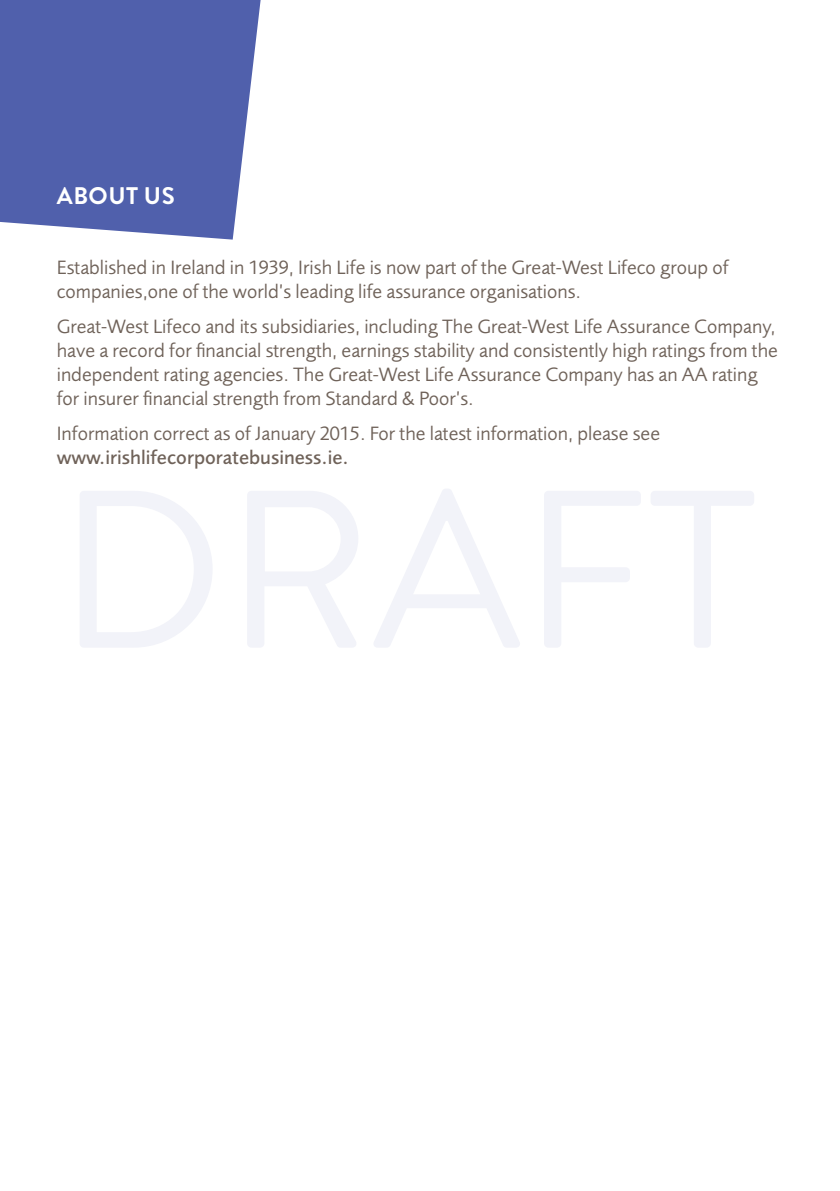
<style>
.page{position:relative;width:840px;height:1191px;background:#fff}
.page>*{position:absolute;margin:0;border:0;box-sizing:border-box;transform-origin:0 0}
.t1{font:700 24px "Brandon Grotesque";letter-spacing:.02em;color:#fff}
.t2{font:20px/24px "Foundry Sans";color:#6f6259}
.t3{font:500 20px "Foundry Sans";color:#6f6259}
</style>
<div class="page">
<svg style="left:0;top:0;width:260px;height:240px;background:#5d6cb2"></svg>
<p class="t1" style="left:57px;top:179px;width:119px">ABOUT US</p>
<p class="t2" style="left:57px;top:255px;width:672px">Established in Ireland in 1939, Irish Life is now part of the Great-West Lifeco group of companies,one of the world’s leading life assurance organisations.</p>
<p class="t2" style="left:57px;top:314px;width:722px">Great-West Lifeco and its subsidiaries, including The Great-West Life Assurance Company, have a record for financial strength, earnings stability and consistently high ratings from the independent rating agencies. The Great-West Life Assurance Company has an AA rating for insurer financial strength from Standard &amp; Poor’s.</p>
<p class="t2" style="left:57px;top:422px;width:604px">Information correct as of January 2015. For the latest information, please see</p>
<p class="t3" style="left:57px;top:446px;width:293px">www.irishlifecorporatebusiness.ie.</p>
</div>
